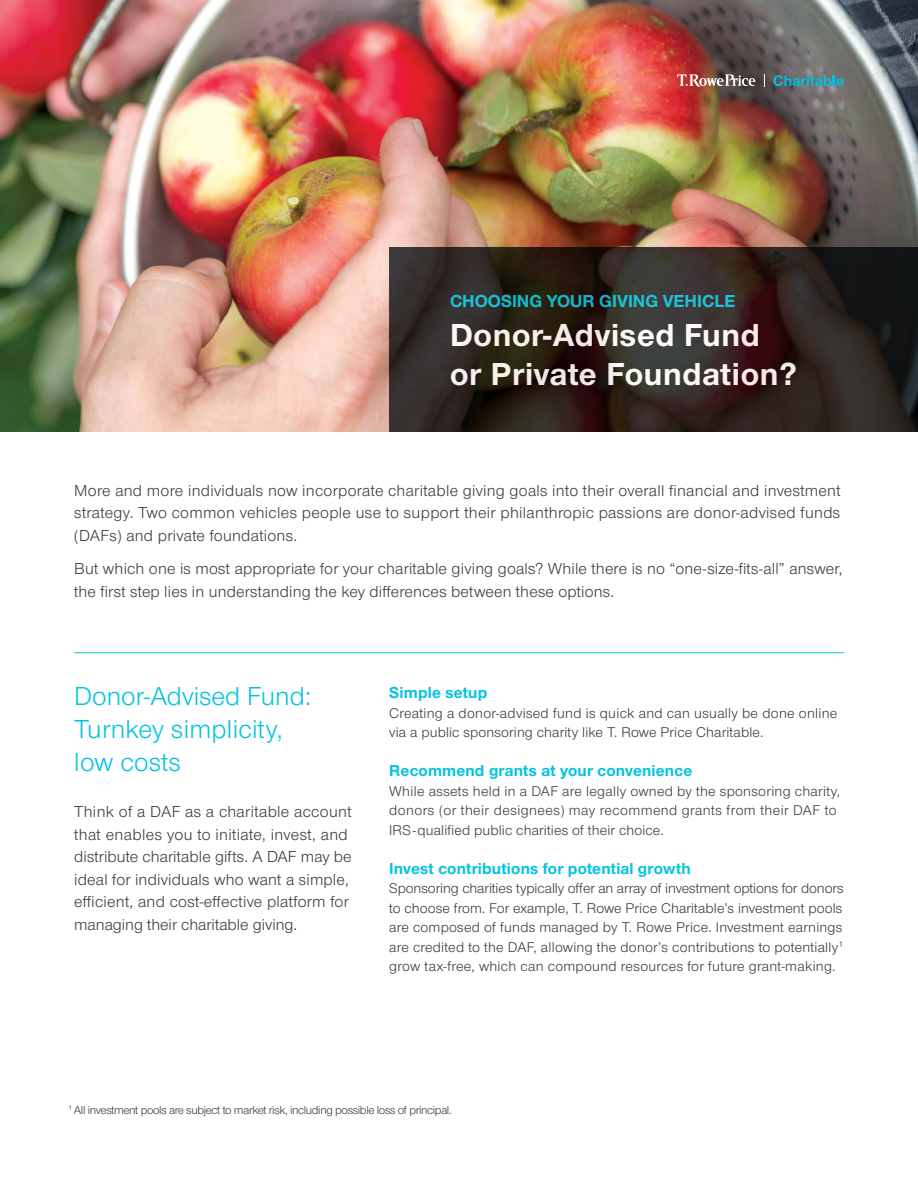
<style>
.page{position:relative;width:918px;height:1188px;background:#fff}
.page>*{position:absolute;margin:0;border:0;box-sizing:border-box;transform-origin:0 0}
.t1{font:700 33px/39px "Nimbus Sans Novus";letter-spacing:.02em;color:#fff}
.t2{font:27px/33px "Nimbus Sans Novus";letter-spacing:.005em;color:#05c3de}
.t3{font:700 18px "Nimbus Sans Novus";color:#05c3de}
.t4{font:16.5px/22.5px "Nimbus Sans Novus";letter-spacing:.01em;color:#3b3b3b}
.t5{font:700 16.5px "Nimbus Sans Novus";letter-spacing:.01em;color:#05c3de}
.t6{font:14.7px/19.5px "Nimbus Sans Novus";letter-spacing:.02em;color:#3b3b3b}
.t7{font:12px "Nimbus Sans Novus";letter-spacing:-.03em;color:#3b3b3b}
</style>
<div class="page">
<hr style="left:74px;top:652px;width:770px;height:1px;background:#05c3de">
<img style="left:0;top:0;width:918px;height:432px">
<svg style="left:389px;top:247px;width:529px;height:185px;background:#2d231f"></svg>
<svg style="left:764px;top:74px;width:1px;height:12px"></svg>
<svg style="left:677px;top:74px;width:78px;height:13px"></svg>
<svg style="left:773px;top:75px;width:71px;height:11px"></svg>
<p class="t3" style="left:450px;top:289px;width:287px">CHOOSING YOUR GIVING VEHICLE</p>
<h1 class="t1" style="left:450px;top:314px;width:349px">Donor-Advised Fund or Private Foundation?</h1>
<p class="t4" style="left:74px;top:478px;width:768px;text-align:justify">More and more individuals now incorporate charitable giving goals into their overall financial and investment strategy. Two common vehicles people use to support their philanthropic passions are donor-advised funds (DAFs) and private foundations.</p>
<p class="t4" style="left:74px;top:557px;width:770px">But which one is most appropriate for your charitable giving goals? While there is no “one-size-fits-all” answer, the first step lies in understanding the key differences between these options.</p>
<h2 class="t2" style="left:74px;top:678px;width:239px">Donor-Advised Fund:<br>Turnkey simplicity, low costs</h2>
<p class="t4" style="left:74px;top:800px;width:279px">Think of a DAF as a charitable account that enables you to initiate, invest, and distribute charitable gifts. A DAF may be ideal for individuals who want a simple, efficient, and cost-effective platform for managing their charitable giving.</p>
<p class="t5" style="left:389px;top:682px;width:100px">Simple setup</p>
<p class="t6" style="left:389px;top:703px;width:450px">Creating a donor-advised fund is quick and can usually be done online via a public sponsoring charity like T. Rowe Price Charitable.</p>
<p class="t5" style="left:389px;top:760px;width:305px">Recommend grants at your convenience</p>
<p class="t6" style="left:389px;top:781px;width:452px">While assets held in a DAF are legally owned by the sponsoring charity, donors (or their designees) may recommend grants from their DAF to<br>IRS-qualified public charities of their choice.</p>
<p class="t5" style="left:389px;top:857px;width:303px">Invest contributions for potential growth</p>
<p class="t6" style="left:389px;top:878px;width:456px;text-align:justify">Sponsoring charities typically offer an array of investment options for donors to choose from. For example, T. Rowe Price Charitable’s investment pools are composed of funds managed by T. Rowe Price. Investment earnings are credited to the DAF, allowing the donor’s contributions to potentially<sup>1 </sup>grow tax-free, which can compound resources for future grant-making.</p>
<p class="t7" style="left:68px;top:1102px;width:385px"><sup>1</sup> All investment pools are subject to market risk, including possible loss of principal.</p>
</div>
